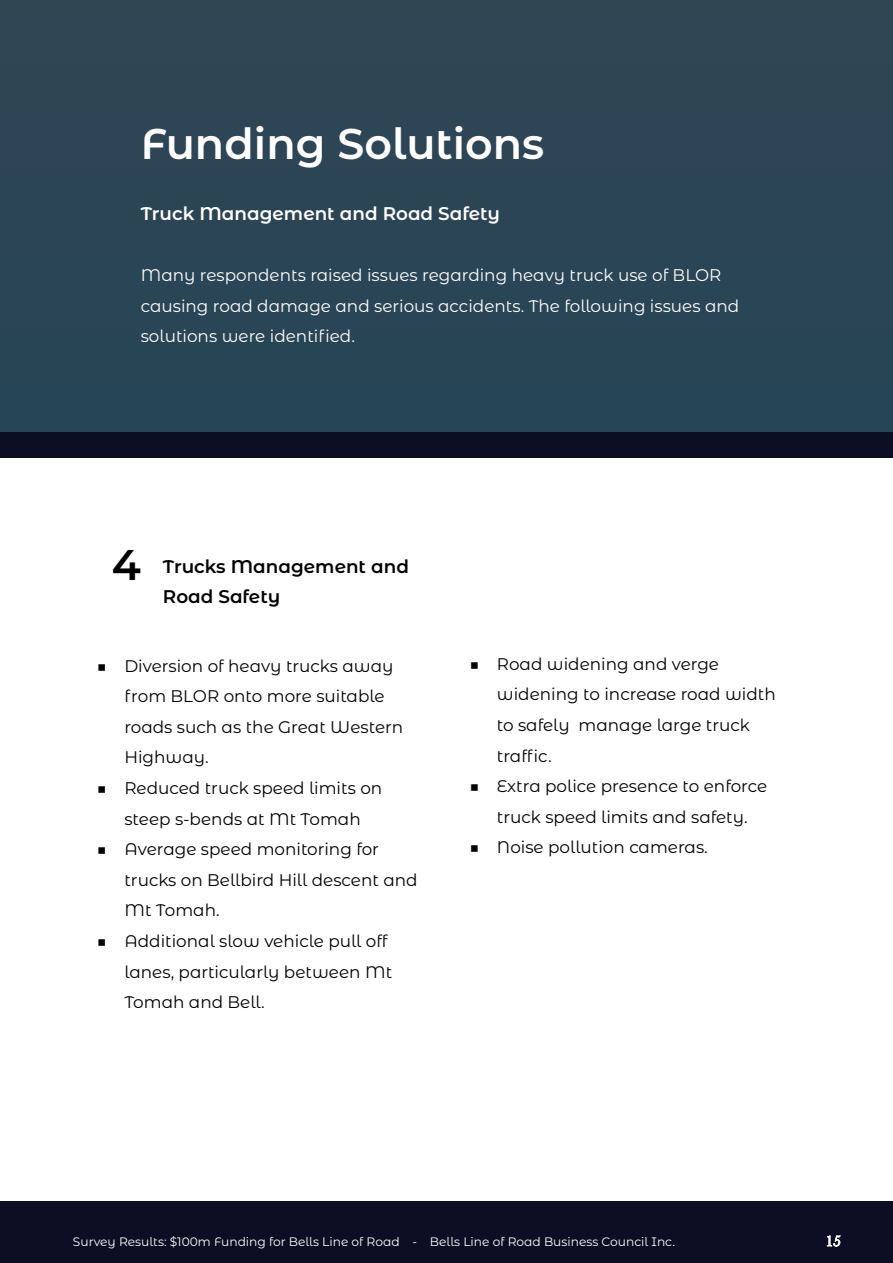
<style>
.page{position:relative;width:893px;height:1263px;background:#fff}
.page>*{position:absolute;margin:0;border:0;box-sizing:border-box;transform-origin:0 0}
.t1{font:600 42.9px "Montserrat Alternates";color:#fff}
.t2{font:600 42.9px "Montserrat Alternates";color:#000}
.t3{font:600 18.3px/30.6px "Montserrat Alternates";color:#000}
.t4{font:600 18.3px "Montserrat Alternates";color:#fff}
.t5{font:16.8px/30.6px "Montserrat Alternates";color:#000}
.t6{font:16.8px/30.6px "Montserrat Alternates";color:#fff}
.t7{font:15.3px "Bask Old Face";color:#fff}
.t8{font:12.3px "Montserrat Alternates";color:#fff}
</style>
<div class="page">
<div style="left:0;top:408px;width:893px;height:49px;background:#0c0f23"></div>
<div style="left:0;top:0;width:893px;height:431px;background:#2b4555"></div>
<div style="left:0;top:1202px;width:893px;height:61px;background:#0c0f23"></div>
<svg style="left:827px;top:1235px;width:13px;height:11px"></svg>
<h1 class="t1" style="left:141px;top:113px;width:405px">Funding Solutions</h1>
<p class="t4" style="left:141px;top:200px;width:361px">Truck Management and Road Safety</p>
<p class="t6" style="left:141px;top:259px;width:600px">Many respondents raised issues regarding heavy truck use of BLOR causing road damage and serious accidents. The following issues and solutions were identified.</p>
<h1 class="t2" style="left:112px;top:534px;width:31px">4</h1>
<p class="t3" style="left:163px;top:550px;width:248px">Trucks Management and<br>Road Safety</p>
<p class="t5" style="left:124px;top:650px;width:280px;text-indent:-28px">■ Diversion of heavy trucks away from BLOR onto more suitable roads such as the Great Western<br>Highway.</p>
<p class="t5" style="left:97px;top:772px;width:287px;text-align:center">■ Reduced truck speed limits on steep s-bends at Mt Tomah</p>
<p class="t5" style="left:124px;top:833px;width:295px;text-indent:-28px">■ Average speed monitoring for trucks on Bellbird Hill descent and<br>Mt Tomah.</p>
<p class="t5" style="left:124px;top:925px;width:269px;text-indent:-28px">■ Additional slow vehicle pull off lanes, particularly between Mt<br>Tomah and Bell.</p>
<p class="t5" style="left:497px;top:648px;width:280px;text-indent:-28px">■ Road widening and verge widening to increase road width to safely manage large truck traffic.</p>
<p class="t5" style="left:469px;top:770px;width:299px;text-align:center">■ Extra police presence to enforce truck speed limits and safety.</p>
<p class="t5" style="left:469px;top:831px;width:240px">■ Noise pollution cameras.</p>
<p class="t8" style="left:73px;top:1233px;width:604px">Survey Results: $100m Funding for Bells Line of Road - Bells Line of Road Business Council Inc.</p>
<p class="t7" style="left:826px;top:1232px;width:17px">15</p>
</div>
